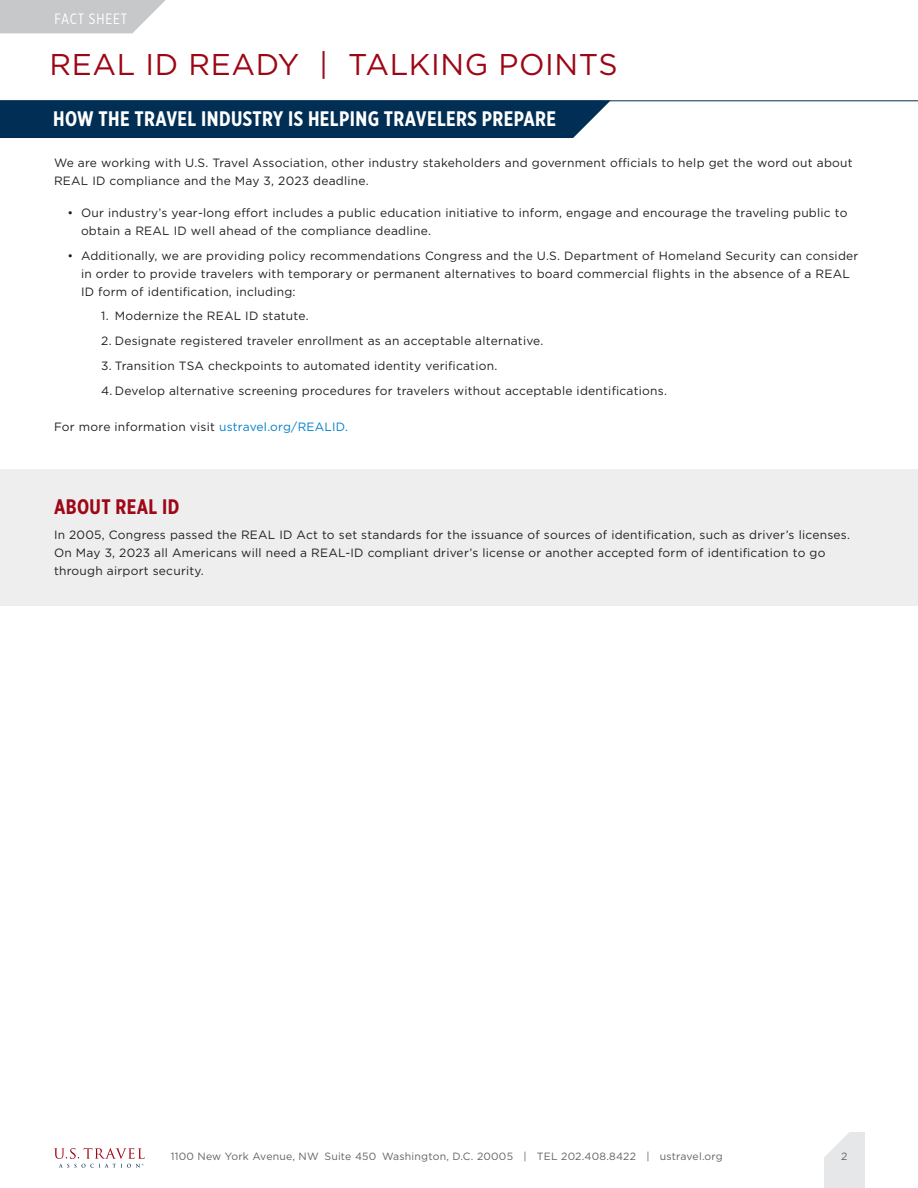
<style>
.page{position:relative;width:918px;height:1188px;background:#fff}
.page>*{position:absolute;margin:0;border:0;box-sizing:border-box;transform-origin:0 0}
.t1{font:30px "Gotham";letter-spacing:.02em;color:#9d0715}
.t2{font:700 21px "Gotham X Narrow";letter-spacing:.02em;color:#fff}
.t3{font:700 21px "Gotham X Narrow";letter-spacing:.02em;color:#9d0716}
.t4{font:15px "Gotham X Narrow";letter-spacing:.06em;color:#fff}
.t5{font:12px/18px "Gotham";letter-spacing:.02em;color:#231f20}
.t6{font:10.5px "Gotham";letter-spacing:.02em;color:#636366}
.s1{color:#0480c8}
</style>
<div class="page">
<div style="left:824px;top:1133px;width:40px;height:55px;background:#e6e7e9"></div>
<svg style="left:54px;top:1148px;width:91px;height:20px"></svg>
<svg style="left:824px;top:1132px;width:28px;height:25px"></svg>
<div style="left:0;top:470px;width:918px;height:136px;background:#eeeeef"></div>
<svg style="left:0;top:0;width:166px;height:33px"></svg>
<hr style="left:0;top:100px;width:918px;height:1px;background:#002e54">
<div style="left:0;top:100px;width:611px;height:38px;background:#002e54"></div>
<p class="t4" style="left:55px;top:10px;width:74px">FACT SHEET</p>
<p class="t1" style="left:50px;top:45px;width:570px">REAL ID READY | TALKING POINTS</p>
<p class="t2" style="left:53px;top:106px;width:504px">HOW THE TRAVEL INDUSTRY IS HELPING TRAVELERS PREPARE</p>
<p class="t5" style="left:54px;top:154px;width:800px">We are working with U.S. Travel Association, other industry stakeholders and government officials to help get the word out about<br>REAL ID compliance and the May 3, 2023 deadline.</p>
<p class="t5" style="left:81px;top:203px;width:768px;text-indent:-14px">• Our industry’s year-long effort includes a public education initiative to inform, engage and encourage the traveling public to obtain a REAL ID well ahead of the compliance deadline.</p>
<p class="t5" style="left:81px;top:246px;width:779px;text-indent:-14px">• Additionally, we are providing policy recommendations Congress and the U.S. Department of Homeland Security can consider in order to provide travelers with temporary or permanent alternatives to board commercial flights in the absence of a REAL<br>ID form of identification, including:</p>
<p class="t5" style="left:101px;top:307px;width:209px">1. Modernize the REAL ID statute.</p>
<p class="t5" style="left:101px;top:332px;width:444px">2. Designate registered traveler enrollment as an acceptable alternative.</p>
<p class="t5" style="left:101px;top:356px;width:398px">3. Transition TSA checkpoints to automated identity verification.</p>
<p class="t5" style="left:101px;top:381px;width:567px">4. Develop alternative screening procedures for travelers without acceptable identifications.</p>
<p class="t5" style="left:54px;top:417px;width:296px">For more information visit <span class="s1">ustravel.org/REALID.</span></p>
<p class="t3" style="left:54px;top:493px;width:127px">ABOUT REAL ID</p>
<p class="t5" style="left:54px;top:525px;width:798px">In 2005, Congress passed the REAL ID Act to set standards for the issuance of sources of identification, such as driver’s licenses.<br>On May 3, 2023 all Americans will need a REAL-ID compliant driver’s license or another accepted form of identification to go through airport security.</p>
<p class="t6" style="left:171px;top:1150px;width:553px">1100 New York Avenue, NW Suite 450 Washington, D.C. 20005 | TEL 202.408.8422 | ustravel.org</p>
<p class="t6" style="left:841px;top:1150px;width:8px">2</p>
</div>
